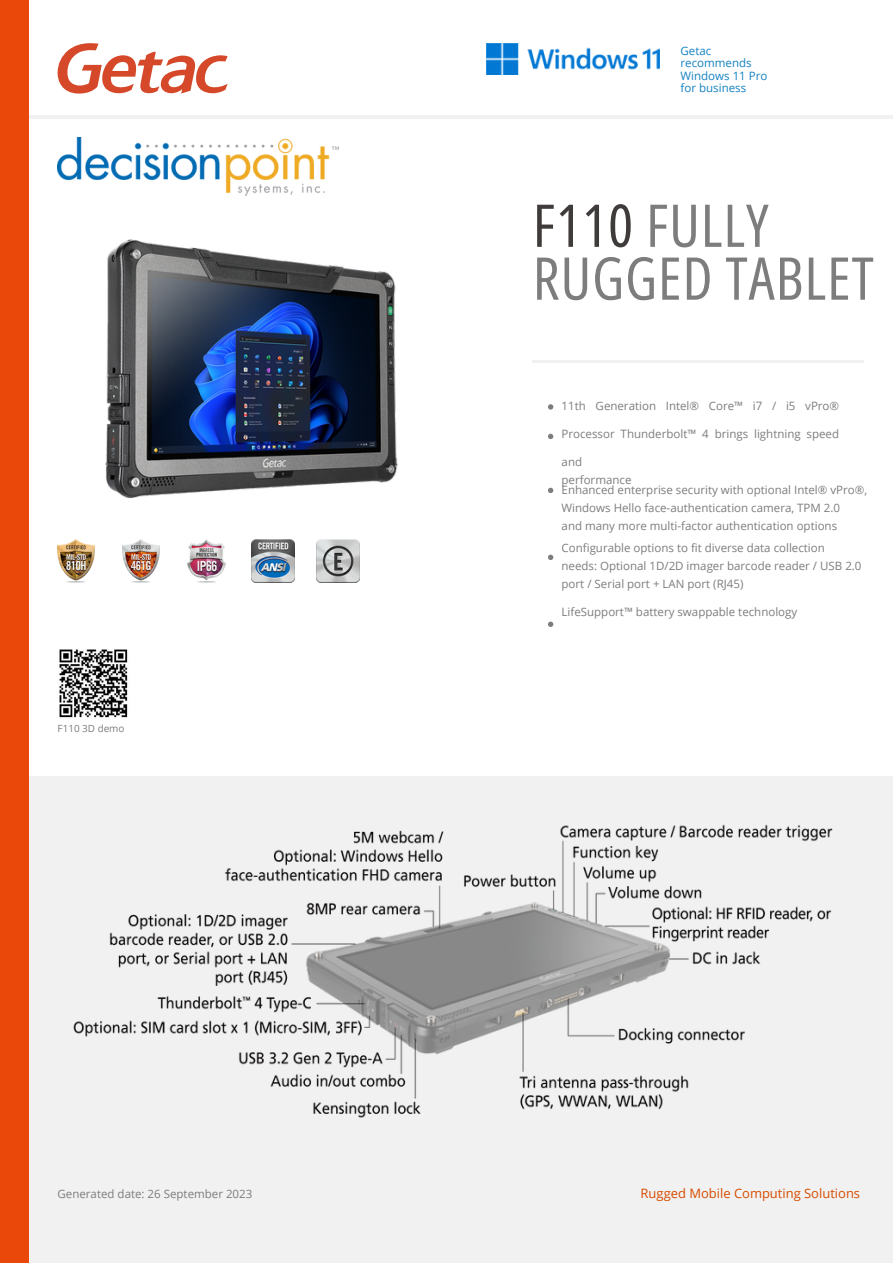
<style>
.page{position:relative;width:893px;height:1264px;background:#fff}
.page>*{position:absolute;margin:0;border:0;box-sizing:border-box;transform-origin:0 0}
.t1{font:58.95px/52.8px "Open Sans Condensed";letter-spacing:.015em;color:#7d7d7d}
.t2{font:12.9px "Open Sans";color:#d74b00}
.t3{font:11.55px/18px "Open Sans";color:#7d7d7d}
.t4{font:11.55px/12.3px "Open Sans";color:#1482c2}
.t5{font:9.9px "Open Sans";color:#7d7d7d}
.s1{color:#3f3b3a}
</style>
<div class="page">
<svg style="left:58px;top:43px;width:170px;height:51px"></svg>
<img style="left:486px;top:43px;width:173px;height:32px">
<hr style="left:29px;top:115px;width:863px;height:3px;background:#f1f1f1">
<div style="left:29px;top:776px;width:863px;height:486px;background:#f1f1f1"></div>
<img style="left:73px;top:824px;width:760px;height:294px">
<div style="left:0;top:776px;width:29px;height:486px;background:#e9480a"></div>
<img style="left:57px;top:195px;width:341px;height:354px">
<img style="left:58px;top:540px;width:37px;height:42px">
<img style="left:122px;top:540px;width:37px;height:42px">
<img style="left:187px;top:540px;width:38px;height:42px">
<img style="left:252px;top:540px;width:43px;height:42px">
<img style="left:317px;top:540px;width:42px;height:42px">
<img style="left:59px;top:649px;width:69px;height:69px">
<div style="left:0;top:0;width:29px;height:833px;background:#e9480a"></div>
<hr style="left:532px;top:360px;width:331px;height:3px;background:#f1f1f1">
<svg style="left:548px;top:404px;width:5px;height:5px"></svg>
<svg style="left:548px;top:434px;width:5px;height:5px"></svg>
<svg style="left:548px;top:487px;width:5px;height:6px"></svg>
<svg style="left:548px;top:554px;width:5px;height:6px"></svg>
<svg style="left:548px;top:621px;width:5px;height:6px"></svg>
<img style="left:58px;top:137px;width:281px;height:58px">
<p class="t5" style="left:58px;top:721px;width:68px">F110 3D demo</p>
<p class="t3" style="left:58px;top:1183px;width:196px">Generated date: 26 September 2023</p>
<p class="t4" style="left:680px;top:44px;width:88px">Getac recommends<br>Windows 11 Pro</p>
<p class="t4" style="left:680px;top:81px;width:67px">for business</p>
<p class="t1" style="left:532px;top:197px;width:342px"><span class="s1">F110</span> FULLY<br>RUGGED TABLET</p>
<p class="t3" style="left:561px;top:396px;width:279px">11th Generation Intel® Core™ i7 / i5 vPro®</p>
<p class="t3" style="left:561px;top:424px;width:279px">Processor Thunderbolt™ 4 brings lightning speed</p>
<p class="t3" style="left:561px;top:452px;width:22px">and</p>
<p class="t3" style="left:561px;top:470px;width:71px">performance</p>
<p class="t3" style="left:561px;top:480px;width:307px">Enhanced enterprise security with optional Intel® vPro®,<br>Windows Hello face-authentication camera, TPM 2.0<br>and many more multi-factor authentication options</p>
<p class="t3" style="left:561px;top:539px;width:265px">Configurable options to fit diverse data collection</p>
<p class="t3" style="left:561px;top:557px;width:301px">needs: Optional 1D/2D imager barcode reader / USB 2.0</p>
<p class="t3" style="left:561px;top:575px;width:183px">port / Serial port + LAN port (RJ45)</p>
<p class="t3" style="left:561px;top:603px;width:237px">LifeSupport™ battery swappable technology</p>
<p class="t2" style="left:640px;top:1183px;width:221px">Rugged Mobile Computing Solutions</p>
</div>
